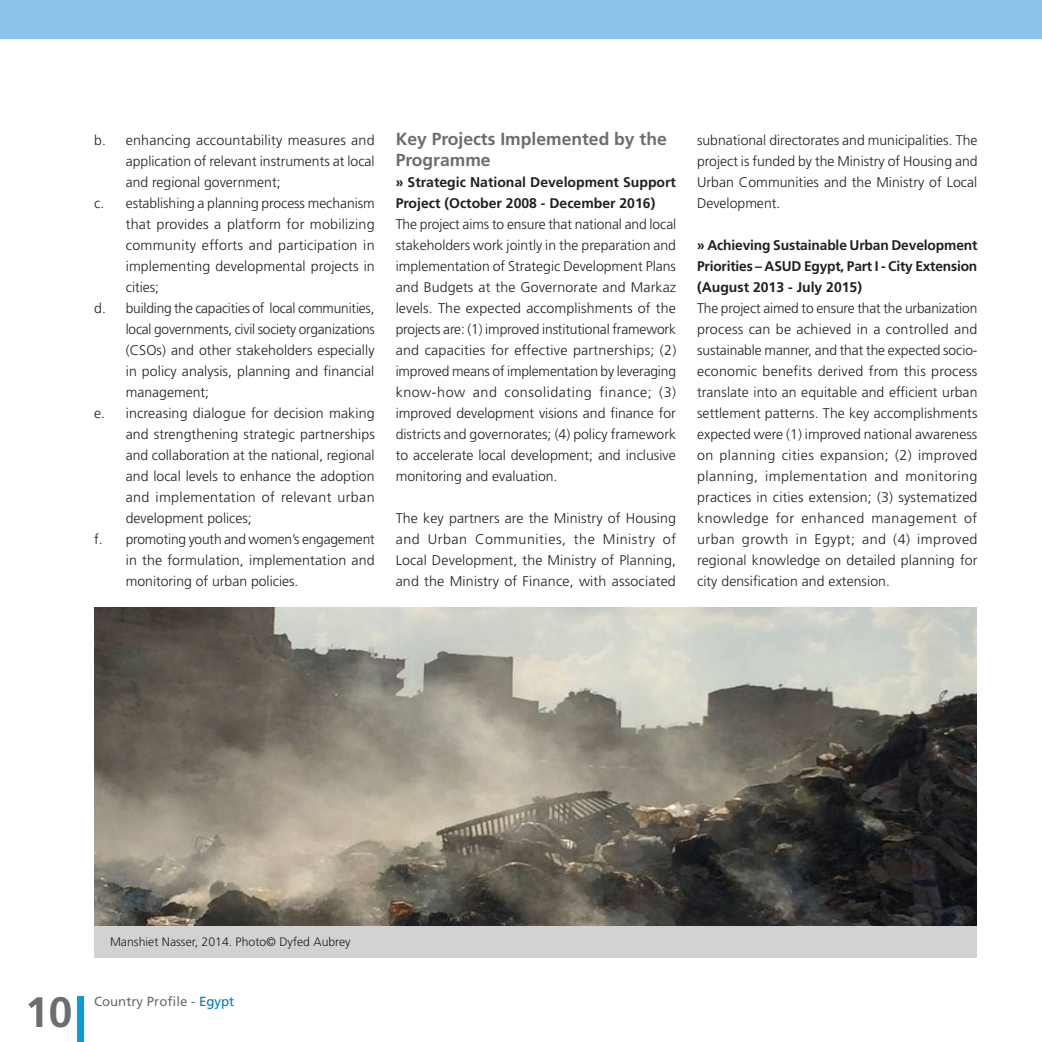
<style>
.page{position:relative;width:1042px;height:1042px;background:#fff}
.page>*{position:absolute;margin:0;border:0;box-sizing:border-box;transform-origin:0 0}
.t1{font:700 42.52px "Frutiger LT Std";color:#6c6d70}
.Sub_Header_2{font:700 17.5px/21px "Frutiger LT Std";color:#6c6d70}
.BODY_TEXT{font:300 14px/21px "Frutiger LT Std";letter-spacing:.005em;color:#231f20;text-align:justify}
.Sub_Header_3{font:700 14px/21px "Frutiger LT Std";color:#231f20}
.t2{font:13.3px "Frutiger LT Std";color:#6c6d70}
.t3{font:300 12.25px "Frutiger LT Std";color:#231f20}
.s1{color:#007cc2}
</style>
<div class="page">
<div style="left:78px;top:996px;width:6px;height:46px;background:#069ddc"></div>
<div style="left:0;top:0;width:1042px;height:39px;background:#8bc5eb"></div>
<img style="left:95px;top:607px;width:882px;height:319px">
<div style="left:95px;top:926px;width:882px;height:31px;background:#d1d2d4"></div>
<p class="BODY_TEXT" style="left:126px;top:130px;width:250px;text-indent:-32px">b. enhancing accountability measures and application of relevant instruments at local and regional government;</p>
<p class="BODY_TEXT" style="left:126px;top:193px;width:250px;text-indent:-32px">c. establishing a planning process mechanism that provides a platform for mobilizing community efforts and participation in implementing developmental projects in cities;</p>
<p class="BODY_TEXT" style="left:126px;top:298px;width:251px;text-indent:-32px">d. building the capacities of local communities, local governments, civil society organizations (CSOs) and other stakeholders especially in policy analysis, planning and financial management;</p>
<p class="BODY_TEXT" style="left:126px;top:403px;width:250px;text-indent:-32px">e. increasing dialogue for decision making and strengthening strategic partnerships and collaboration at the national, regional and local levels to enhance the adoption and implementation of relevant urban development polices;</p>
<p class="BODY_TEXT" style="left:126px;top:529px;width:250px;text-indent:-32px">f. promoting youth and women’s engagement in the formulation, implementation and monitoring of urban policies.</p>
<p class="Sub_Header_2" style="left:396px;top:129px;width:273px">Key Projects Implemented by the<br>Programme</p>
<p class="Sub_Header_3" style="left:396px;top:172px;width:282px">» Strategic National Development Support<br>Project (October 2008 - December 2016)</p>
<p class="BODY_TEXT" style="left:396px;top:214px;width:282px">The project aims to ensure that national and local stakeholders work jointly in the preparation and implementation of Strategic Development Plans and Budgets at the Governorate and Markaz levels. The expected accomplishments of the projects are: (1) improved institutional framework and capacities for effective partnerships; (2) improved means of implementation by leveraging know-how and consolidating finance; (3) improved development visions and finance for districts and governorates; (4) policy framework to accelerate local development; and inclusive monitoring and evaluation.</p>
<p class="BODY_TEXT" style="left:396px;top:508px;width:282px">The key partners are the Ministry of Housing and Urban Communities, the Ministry of Local Development, the Ministry of Planning, and the Ministry of Finance, with associated</p>
<p class="BODY_TEXT" style="left:697px;top:130px;width:282px">subnational directorates and municipalities. The project is funded by the Ministry of Housing and Urban Communities and the Ministry of Local Development.</p>
<p class="Sub_Header_3" style="left:697px;top:235px;width:282px;text-align:justify">» Achieving Sustainable Urban Development Priorities – ASUD Egypt, Part I - City Extension (August 2013 - July 2015)</p>
<p class="BODY_TEXT" style="left:697px;top:298px;width:282px">The project aimed to ensure that the urbanization process can be achieved in a controlled and sustainable manner, and that the expected socio&shy;economic benefits derived from this process translate into an equitable and efficient urban settlement patterns. The key accomplishments expected were (1) improved national awareness on planning cities expansion; (2) improved planning, implementation and monitoring practices in cities extension; (3) systematized knowledge for enhanced management of urban growth in Egypt; and (4) improved regional knowledge on detailed planning for city densification and extension.</p>
<p class="t3" style="left:110px;top:935px;width:242px">Manshiet Nasser, 2014. Photo© Dyfed Aubrey</p>
<p class="t1" style="left:25px;top:987px;width:49px">10</p>
<p class="t2" style="left:94px;top:994px;width:142px">Country Profile - <span class="s1">Egypt</span></p>
</div>
